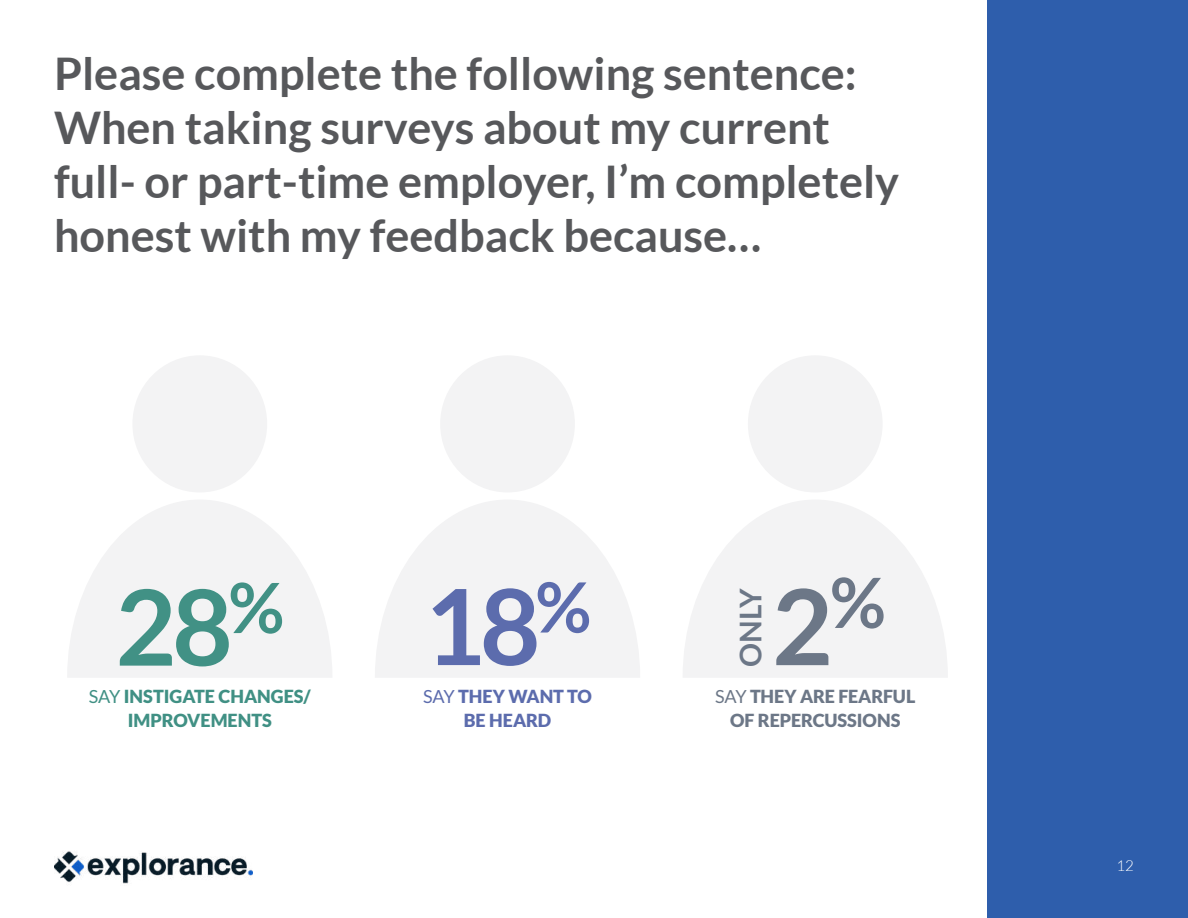
<style>
.page{position:relative;width:1188px;height:918px;background:#fff}
.page>*{position:absolute;margin:0;border:0;box-sizing:border-box;transform-origin:0 0}
.t1{font:700 105px "Lato";color:#5c6cad}
.t2{font:700 105px "Lato";color:#419185}
.t3{font:700 105px "Lato";color:#6c7787}
.t4{font:700 45px/54px "Lato";color:#57585b}
.t5{font:700 30px "Lato";color:#6c7787}
.t6{font:900 18px/24px "Lato";letter-spacing:-.005em;color:#6c7787;text-align:center}
.t7{font:900 18px/24px "Lato";color:#409084;text-align:center}
.t8{font:900 18px/24px "Lato";letter-spacing:-.01em;color:#5c6cad;text-align:center}
.t9{font:300 15px "Lato";color:#fff}
.s1{font-weight:400}
</style>
<div class="page">
<img style="left:54px;top:851px;width:199px;height:33px">
<div style="left:748px;top:355px;width:135px;height:137px;background:#f3f3f4;border-radius:50%"></div>
<div style="left:440px;top:355px;width:135px;height:137px;background:#f3f3f4;border-radius:50%"></div>
<div style="left:132px;top:355px;width:135px;height:137px;background:#f3f3f4;border-radius:50%"></div>
<svg style="left:683px;top:500px;width:265px;height:177px;fill:#f3f3f4"></svg>
<svg style="left:375px;top:500px;width:265px;height:177px;fill:#f3f3f4"></svg>
<svg style="left:67px;top:500px;width:265px;height:177px;fill:#f3f3f4"></svg>
<div style="left:988px;top:0;width:200px;height:918px;background:#2e5eac"></div>
<p class="t4" style="left:54px;top:46px;width:847px">Please complete the following sentence:<br>When taking surveys about my current full- or part-time employer, I’m completely honest with my feedback because…</p>
<h1 class="t2" style="left:115px;top:567px;width:170px">28<sup>%</sup></h1>
<p class="t7" style="left:89px;top:684px;width:224px"><span class="s1">SAY</span> INSTIGATE CHANGES/<br>IMPROVEMENTS</p>
<h1 class="t1" style="left:424px;top:567px;width:169px">18<sup>%</sup></h1>
<p class="t8" style="left:423px;top:684px;width:170px"><span class="s1">SAY</span> THEY WANT TO<br>BE HEARD</p>
<h1 class="t3" style="left:772px;top:567px;width:115px">2<sup>%</sup></h1>
<p class="t6" style="left:715px;top:684px;width:202px"><span class="s1">SAY</span> THEY ARE FEARFUL<br>OF REPERCUSSIONS</p>
<p class="t5" style="left:733px;top:667px;width:80px;rotate:-90deg">ONLY</p>
<p class="t9" style="left:1117px;top:857px;width:19px">12</p>
</div>
